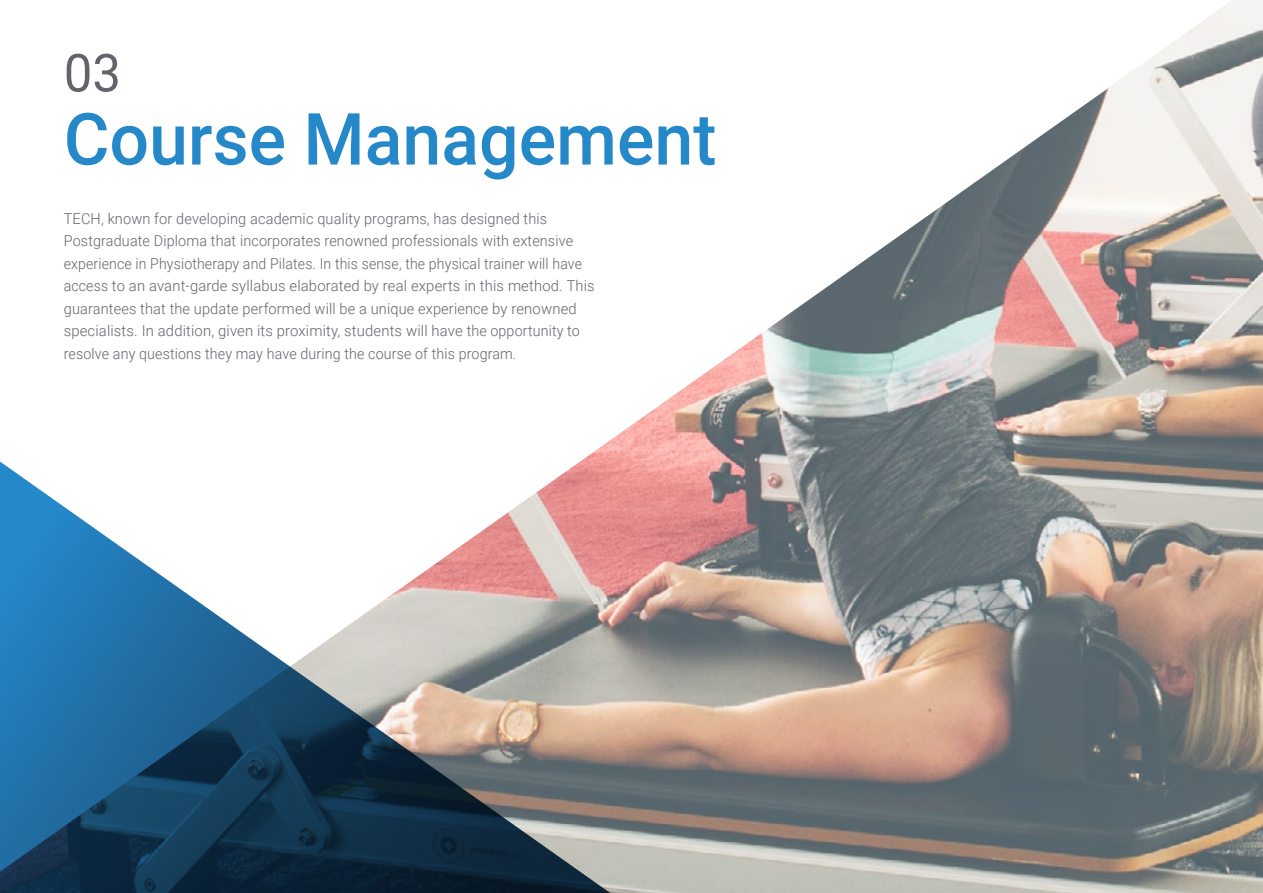
<style>
.page{position:relative;width:1263px;height:893px;background:#fff}
.page>*{position:absolute;margin:0;border:0;box-sizing:border-box;transform-origin:0 0}
.t1{font:500 72px "Roboto";color:#2488c9}
.t2{font:52.5px "Roboto";color:#61646a}
.t3{font:300 15px/22.5px "Roboto";letter-spacing:.01em;color:#61646a}
</style>
<div class="page">
<img style="left:602px;top:0;width:661px;height:893px">
<svg style="left:0;top:446px;width:640px;height:447px"></svg>
<h2 class="t2" style="left:64px;top:36px;width:59px">03</h2>
<h1 class="t1" style="left:64px;top:89px;width:654px">Course Management</h1>
<p class="t3" style="left:64px;top:207px;width:532px">TECH, known for developing academic quality programs, has designed this Postgraduate Diploma that incorporates renowned professionals with extensive experience in Physiotherapy and Pilates. In this sense, the physical trainer will have access to an avant-garde syllabus elaborated by real experts in this method. This guarantees that the update performed will be a unique experience by renowned specialists. In addition, given its proximity, students will have the opportunity to resolve any questions they may have during the course of this program.</p>
</div>
